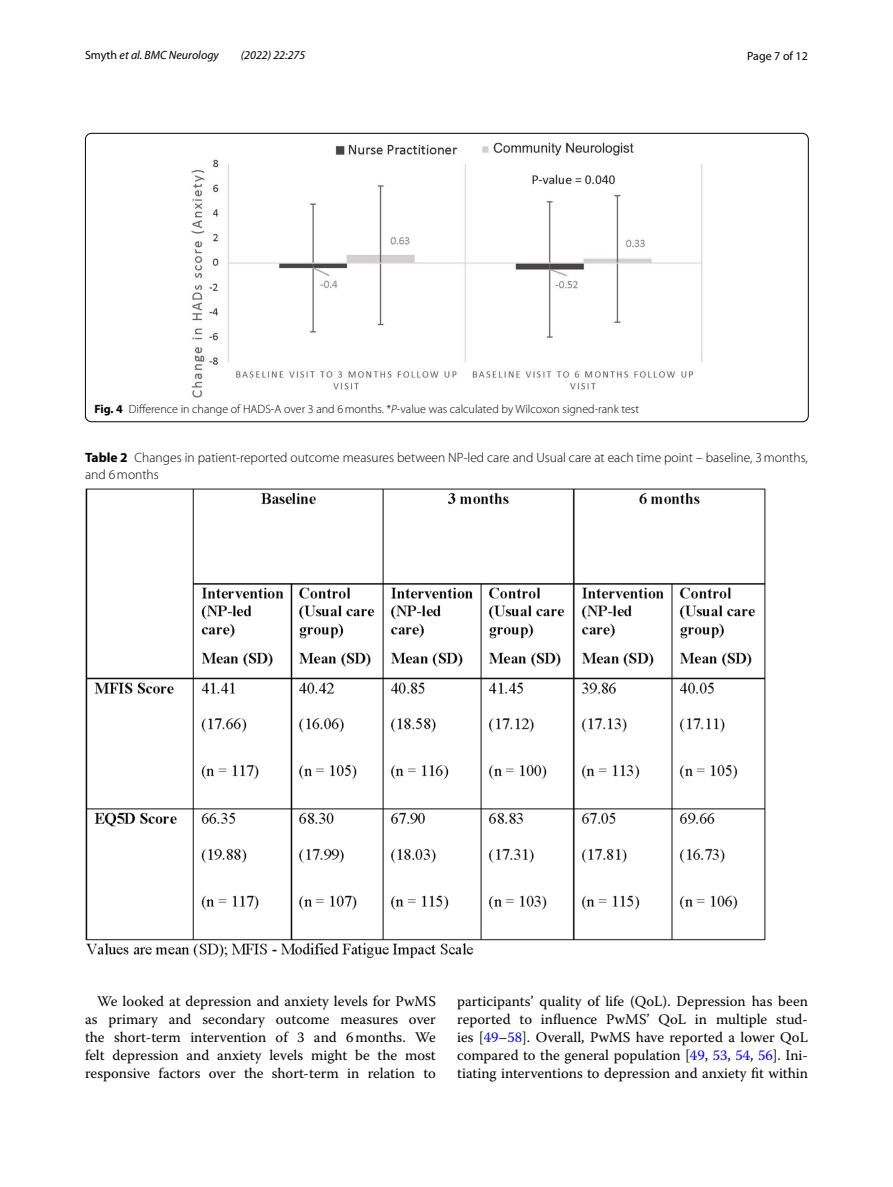
<style>
.page{position:relative;width:893px;height:1187px;background:#fff}
.page>*{position:absolute;margin:0;border:0;box-sizing:border-box;transform-origin:0 0}
.t1{font:14.7px/18px "Warnock Pro";color:#000;text-align:justify}
.t2{font:300 13.5px/16.5px "Myriad Pro";color:#000}
.t3{font:300 12px "Myriad Pro";color:#000}
.t4{font:italic 12px "Myriad Pro";color:#000}
.t5{font:12px "Myriad Pro";color:#000}
.s1{font-style:normal}
.s2{font-weight:700}
.s3{font-style:italic}
.s4{color:#00f}
</style>
<div class="page">
<img style="left:192px;top:142px;width:510px;height:255px">
<img style="left:85px;top:489px;width:680px;height:469px">
<p class="t4" style="left:85px;top:48px;width:135px"><span class="s1">Smyth</span> et al. BMC Neurology</p>
<p class="t4" style="left:241px;top:48px;width:66px">(2022) 22:275</p>
<p class="t5" style="left:747px;top:48px;width:62px">Page 7 of 12</p>
<p class="t3" style="left:94px;top:402px;width:546px"><span class="s2">Fig. 4</span> Difference in change of HADS-A over 3 and 6months. *<span class="s3">P</span>-value was calculated by Wilcoxon signed-rank test</p>
<p class="t2" style="left:85px;top:450px;width:724px"><span class="s2">Table 2</span> Changes in patient-reported outcome measures between NP-led care and Usual care at each time point – baseline, 3months, and 6months</p>
<p class="t1" style="left:85px;top:991px;width:352px;text-indent:12px">We looked at depression and anxiety levels for PwMS as primary and secondary outcome measures over the short-term intervention of 3 and 6months. We felt depression and anxiety levels might be the most responsive factors over the short-term in relation to</p>
<p class="t1" style="left:457px;top:991px;width:352px">participants’ quality of life (QoL). Depression has been reported to influence PwMS’ QoL in multiple stud&shy;ies [<span class="s4">49</span>–<span class="s4">58</span>]. Overall, PwMS have reported a lower QoL compared to the general population [<span class="s4">49</span>, <span class="s4">53</span>, <span class="s4">54</span>, <span class="s4">56</span>]. Ini&shy;tiating interventions to depression and anxiety fit within</p>
</div>
